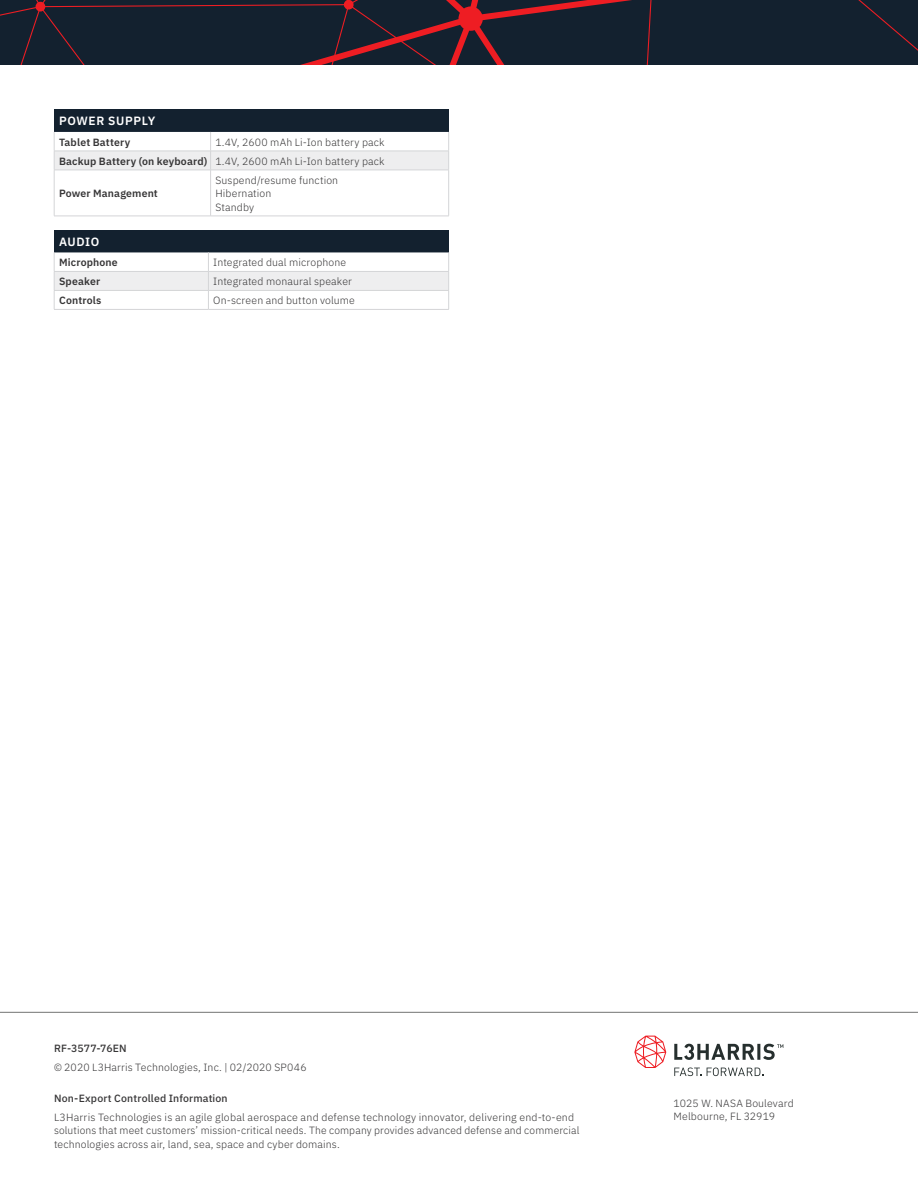
<style>
.page{position:relative;width:918px;height:1188px;background:#fff}
.page>*{position:absolute;margin:0;border:0;box-sizing:border-box;transform-origin:0 0}
.TABLE_HEADER__Plex_S{font:600 12px "IBM Plex Sans";letter-spacing:.05em;color:#fff}
.BOILERPLATE___Plex_S{font:300 10.5px/13.5px "IBM Plex Sans";letter-spacing:.015em;color:#363536}
.TABLE_LIGHT___Plex_S{font:300 10.5px "IBM Plex Sans";letter-spacing:.015em;color:#363536}
.TABLE_BOLD___Plex_Sa{font:600 10.5px "IBM Plex Sans";letter-spacing:.015em;color:#363536}
.Sell_Sheet_Title___P{font:500 10.5px "IBM Plex Sans";letter-spacing:.015em;color:#363536}
</style>
<div class="page">
<div style="left:54px;top:109px;width:395px;height:23px;background:#13212f"></div>
<svg style="left:54px;top:132px;width:395px;height:84px"></svg>
<hr style="left:210px;top:170px;width:1px;height:46px;background:#d4d5d7">
<hr style="left:54px;top:216px;width:157px;height:1px;background:#d4d5d7">
<hr style="left:211px;top:216px;width:238px;height:1px;background:#d4d5d7">
<div style="left:54px;top:230px;width:395px;height:22px;background:#13212f"></div>
<hr style="left:54px;top:309px;width:154px;height:1px;background:#d4d5d7">
<hr style="left:208px;top:309px;width:241px;height:1px;background:#d4d5d7">
<svg style="left:54px;top:252px;width:395px;height:57px"></svg>
<svg style="left:0;top:0;width:918px;height:65px;background:#20202e"></svg>
<hr style="left:0;top:1012px;width:918px;height:1px;background:#737473">
<svg style="left:634px;top:1036px;width:32px;height:32px"></svg>
<svg style="left:674px;top:1044px;width:109px;height:16px"></svg>
<svg style="left:674px;top:1068px;width:27px;height:8px"></svg>
<svg style="left:707px;top:1068px;width:56px;height:8px"></svg>
<p class="TABLE_HEADER__Plex_S" style="left:59px;top:111px;width:98px">POWER SUPPLY</p>
<p class="TABLE_BOLD___Plex_Sa" style="left:59px;top:134px;width:73px">Tablet Battery</p>
<p class="TABLE_LIGHT___Plex_S" style="left:215px;top:134px;width:171px">1.4V, 2600 mAh Li-Ion battery pack</p>
<p class="TABLE_BOLD___Plex_Sa" style="left:59px;top:153px;width:150px">Backup Battery (on keyboard)</p>
<p class="TABLE_LIGHT___Plex_S" style="left:215px;top:153px;width:171px">1.4V, 2600 mAh Li-Ion battery pack</p>
<p class="TABLE_BOLD___Plex_Sa" style="left:59px;top:185px;width:100px">Power Management</p>
<p class="TABLE_LIGHT___Plex_S" style="left:215px;top:172px;width:124px">Suspend/resume function</p>
<p class="TABLE_LIGHT___Plex_S" style="left:215px;top:185px;width:57px">Hibernation</p>
<p class="TABLE_LIGHT___Plex_S" style="left:215px;top:199px;width:40px">Standby</p>
<p class="TABLE_HEADER__Plex_S" style="left:59px;top:232px;width:42px">AUDIO</p>
<p class="TABLE_BOLD___Plex_Sa" style="left:59px;top:254px;width:60px">Microphone</p>
<p class="TABLE_LIGHT___Plex_S" style="left:213px;top:254px;width:135px">Integrated dual microphone</p>
<p class="TABLE_BOLD___Plex_Sa" style="left:59px;top:273px;width:43px">Speaker</p>
<p class="TABLE_LIGHT___Plex_S" style="left:213px;top:273px;width:140px">Integrated monaural speaker</p>
<p class="TABLE_BOLD___Plex_Sa" style="left:59px;top:292px;width:44px">Controls</p>
<p class="TABLE_LIGHT___Plex_S" style="left:213px;top:292px;width:143px">On-screen and button volume</p>
<p class="Sell_Sheet_Title___P" style="left:54px;top:1040px;width:74px">RF-3577-76EN</p>
<p class="BOILERPLATE___Plex_S" style="left:54px;top:1059px;width:254px">© 2020 L3Harris Technologies, Inc. | 02/2020 SP046</p>
<p class="Sell_Sheet_Title___P" style="left:54px;top:1090px;width:175px">Non-Export Controlled Information</p>
<p class="BOILERPLATE___Plex_S" style="left:54px;top:1109px;width:527px">L3Harris Technologies is an agile global aerospace and defense technology innovator, delivering end-to-end solutions that meet customers’ mission-critical needs. The company provides advanced defense and commercial technologies across air, land, sea, space and cyber domains.</p>
<p class="BOILERPLATE___Plex_S" style="left:674px;top:1095px;width:122px">1025 W. NASA Boulevard<br>Melbourne, FL 32919</p>
</div>
